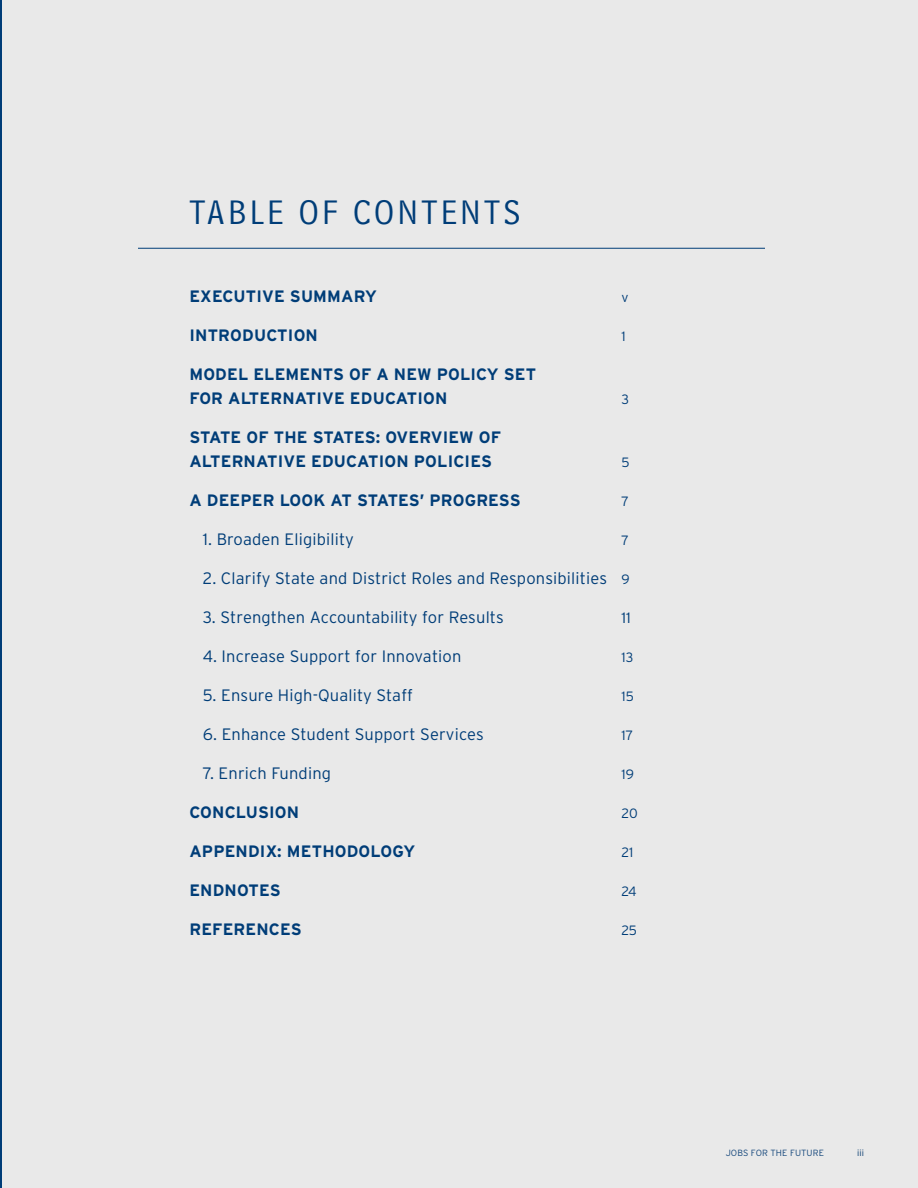
<style>
.page{position:relative;width:918px;height:1188px;background:#e9e9e9}
.page>*{position:absolute;margin:0;border:0;box-sizing:border-box;transform-origin:0 0}
.Head_A{font:36px "Bell Centennial Address";letter-spacing:.1em;color:#003d78}
.Table_of_contents{font:700 16.5px/24px "Interstate";letter-spacing:.01em;color:#003d78}
.Table_of_contents-2{font:300 16.5px "Interstate";letter-spacing:.01em;color:#003d78}
.Table_of_contents-3{font:300 15px "Interstate";color:#003d78}
.Table_of_contents-4{font:300 13.5px "Interstate";letter-spacing:.01em;color:#003d78}
.Body_blk9_13{font:300 9px "Interstate";letter-spacing:.01em;color:#164e87}
.Table_of_contents-5{font:300 9px "Interstate";color:#003d78}
.s1{font-size:13.5px}
</style>
<div class="page">
<hr style="left:138px;top:248px;width:627px;height:1px;background:#003d78">
<hr style="left:0;top:0;width:1px;height:1188px;background:#003d78">
<p class="Head_A" style="left:189px;top:191px;width:332px">TABLE OF CONTENTS</p>
<p class="Table_of_contents" style="left:189px;top:284px;width:189px">EXECUTIVE SUMMARY</p>
<p class="Table_of_contents-4" style="left:621px;top:289px;width:9px">v</p>
<p class="Table_of_contents" style="left:189px;top:323px;width:130px">INTRODUCTION</p>
<p class="Table_of_contents-4" style="left:621px;top:328px;width:6px">1</p>
<p class="Table_of_contents" style="left:189px;top:362px;width:348px">MODEL ELEMENTS OF A NEW POLICY SET<br>FOR ALTERNATIVE EDUCATION</p>
<p class="Table_of_contents-4" style="left:621px;top:391px;width:9px">3</p>
<p class="Table_of_contents" style="left:189px;top:425px;width:313px">STATE OF THE STATES: OVERVIEW OF<br>ALTERNATIVE EDUCATION POLICIES</p>
<p class="Table_of_contents-4" style="left:621px;top:454px;width:10px">5</p>
<p class="Table_of_contents" style="left:189px;top:488px;width:333px">A DEEPER LOOK AT STATES’ PROGRESS</p>
<p class="Table_of_contents-4" style="left:621px;top:493px;width:9px">7</p>
<p class="Table_of_contents-2" style="left:203px;top:530px;width:152px">1. Broaden Eligibility</p>
<p class="Table_of_contents-4" style="left:621px;top:532px;width:9px">7</p>
<p class="Table_of_contents-2" style="left:203px;top:569px;width:428px">2. Clarify State and District Roles and Responsibilities <span class="s1">9</span></p>
<p class="Table_of_contents-2" style="left:203px;top:608px;width:303px">3. Strengthen Accountability for Results</p>
<p class="Table_of_contents-3" style="left:621px;top:609px;width:11px">11</p>
<p class="Table_of_contents-2" style="left:203px;top:647px;width:260px">4. Increase Support for Innovation</p>
<p class="Table_of_contents-4" style="left:621px;top:649px;width:13px">13</p>
<p class="Table_of_contents-2" style="left:203px;top:686px;width:212px">5. Ensure High-Quality Staff</p>
<p class="Table_of_contents-4" style="left:621px;top:688px;width:14px">15</p>
<p class="Table_of_contents-2" style="left:203px;top:725px;width:282px">6. Enhance Student Support Services</p>
<p class="Table_of_contents-4" style="left:621px;top:727px;width:13px">17</p>
<p class="Table_of_contents-2" style="left:203px;top:764px;width:130px">7. Enrich Funding</p>
<p class="Table_of_contents-4" style="left:621px;top:766px;width:14px">19</p>
<p class="Table_of_contents" style="left:189px;top:800px;width:111px">CONCLUSION</p>
<p class="Table_of_contents-4" style="left:621px;top:805px;width:18px">20</p>
<p class="Table_of_contents" style="left:189px;top:839px;width:227px">APPENDIX: METHODOLOGY</p>
<p class="Table_of_contents-4" style="left:621px;top:844px;width:14px">21</p>
<p class="Table_of_contents" style="left:189px;top:878px;width:93px">ENDNOTES</p>
<p class="Table_of_contents-4" style="left:621px;top:883px;width:17px">24</p>
<p class="Table_of_contents" style="left:189px;top:917px;width:114px">REFERENCES</p>
<p class="Table_of_contents-4" style="left:621px;top:922px;width:17px">25</p>
<p class="Body_blk9_13" style="left:726px;top:1148px;width:100px">JOBS FOR THE FUTURE</p>
<p class="Table_of_contents-5" style="left:857px;top:1148px;width:8px">iii</p>
</div>
